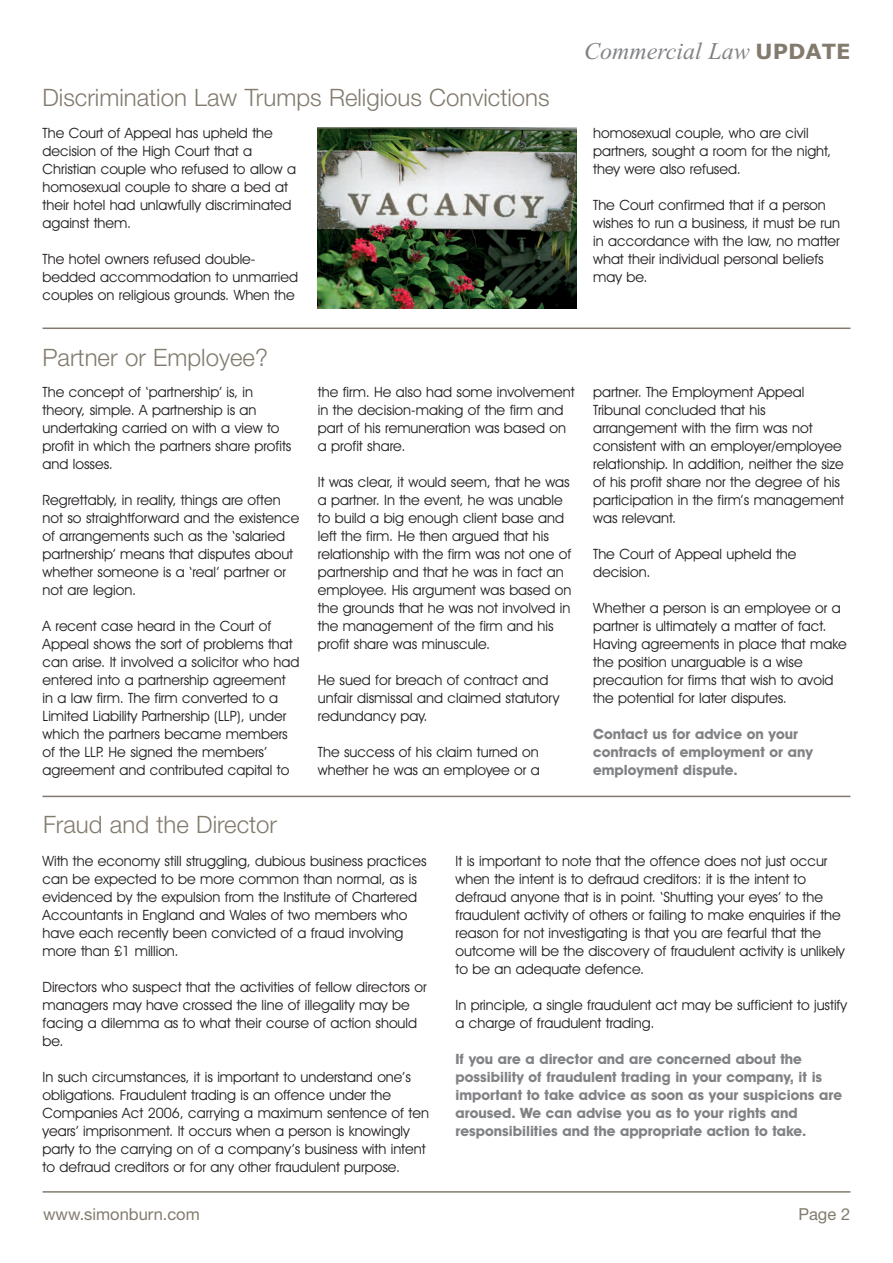
<style>
.page{position:relative;width:893px;height:1263px;background:#fff}
.page>*{position:absolute;margin:0;border:0;box-sizing:border-box;transform-origin:0 0}
.t1{font:300 24px "Helvetica Neue";color:#827b6e}
.t2{font:italic 24px "Times";color:#808285}
.t3{font:16.5px "Helvetica Neue";color:#827b6e}
.t4{font:14.25px/18px "Avant Garde IT Cby BT";color:#231f20}
.t5{font:700 14.25px/18px "Avant Garde IT Cby BT";color:#808285}
.s1{font-family:"Verdana";font-weight:700;font-style:normal;font-size:21px;color:#827b6e}
</style>
<div class="page">
<hr style="left:43px;top:1191px;width:807px;height:1px;background:#827b6e">
<hr style="left:43px;top:796px;width:807px;height:1px;background:#827b6e">
<hr style="left:43px;top:328px;width:807px;height:1px;background:#827b6e">
<img style="left:318px;top:128px;width:259px;height:180px">
<h1 class="t1" style="left:43px;top:82px;width:509px">Discrimination Law Trumps Religious Convictions</h1>
<p class="t4" style="left:43px;top:125px;width:255px">The Court of Appeal has upheld the decision of the High Court that a<br>Christian couple who refused to allow a homosexual couple to share a bed at their hotel had unlawfully discriminated against them.</p>
<p class="t4" style="left:43px;top:251px;width:257px">The hotel owners refused double&shy;bedded accommodation to unmarried couples on religious grounds. When the</p>
<h1 class="t2" style="left:584px;top:37px;width:268px">Commercial Law <span class="s1">UPDATE</span></h1>
<p class="t4" style="left:593px;top:125px;width:240px">homosexual couple, who are civil partners, sought a room for the night, they were also refused.</p>
<p class="t4" style="left:593px;top:197px;width:248px">The Court confirmed that if a person wishes to run a business, it must be run in accordance with the law, no matter what their individual personal beliefs may be.</p>
<h1 class="t1" style="left:43px;top:343px;width:227px">Partner or Employee?</h1>
<p class="t4" style="left:43px;top:384px;width:250px">The concept of ‘partnership’ is, in theory, simple. A partnership is an undertaking carried on with a view to profit in which the partners share profits and losses.</p>
<p class="t4" style="left:43px;top:492px;width:258px">Regrettably, in reality, things are often not so straightforward and the existence of arrangements such as the ‘salaried partnership’ means that disputes about whether someone is a ‘real’ partner or not are legion.</p>
<p class="t4" style="left:43px;top:618px;width:258px">A recent case heard in the Court of Appeal shows the sort of problems that can arise. It involved a solicitor who had entered into a partnership agreement in a law firm. The firm converted to a Limited Liability Partnership (LLP), under which the partners became members of the LLP. He signed the members’ agreement and contributed capital to</p>
<h1 class="t1" style="left:43px;top:810px;width:236px">Fraud and the Director</h1>
<p class="t4" style="left:318px;top:384px;width:258px">the firm. He also had some involvement in the decision-making of the firm and part of his remuneration was based on a profit share.</p>
<p class="t4" style="left:318px;top:474px;width:255px">It was clear, it would seem, that he was a partner. In the event, he was unable to build a big enough client base and left the firm. He then argued that his relationship with the firm was not one of partnership and that he was in fact an employee. His argument was based on the grounds that he was not involved in the management of the firm and his profit share was minuscule.</p>
<p class="t4" style="left:318px;top:672px;width:243px">He sued for breach of contract and unfair dismissal and claimed statutory redundancy pay.</p>
<p class="t4" style="left:318px;top:744px;width:224px">The success of his claim turned on whether he was an employee or a</p>
<p class="t4" style="left:593px;top:384px;width:252px">partner. The Employment Appeal Tribunal concluded that his arrangement with the firm was not consistent with an employer/employee relationship. In addition, neither the size of his profit share nor the degree of his participation in the firm’s management was relevant.</p>
<p class="t4" style="left:593px;top:546px;width:205px">The Court of Appeal upheld the decision.</p>
<p class="t4" style="left:593px;top:600px;width:255px">Whether a person is an employee or a partner is ultimately a matter of fact.<br>Having agreements in place that make the position unarguable is a wise precaution for firms that wish to avoid the potential for later disputes.</p>
<p class="t5" style="left:593px;top:726px;width:221px">Contact us for advice on your contracts of employment or any employment dispute.</p>
<p class="t4" style="left:43px;top:853px;width:386px">With the economy still struggling, dubious business practices can be expected to be more common than normal, as is evidenced by the expulsion from the Institute of Chartered Accountants in England and Wales of two members who have each recently been convicted of a fraud involving more than £1 million.</p>
<p class="t4" style="left:43px;top:979px;width:386px">Directors who suspect that the activities of fellow directors or managers may have crossed the line of illegality may be facing a dilemma as to what their course of action should be.</p>
<p class="t4" style="left:43px;top:1069px;width:388px">In such circumstances, it is important to understand one’s obligations. Fraudulent trading is an offence under the Companies Act 2006, carrying a maximum sentence of ten years’ imprisonment. It occurs when a person is knowingly party to the carrying on of a company’s business with intent to defraud creditors or for any other fraudulent purpose.</p>
<p class="t4" style="left:455px;top:853px;width:391px">It is important to note that the offence does not just occur when the intent is to defraud creditors: it is the intent to defraud anyone that is in point. ‘Shutting your eyes’ to the fraudulent activity of others or failing to make enquiries if the reason for not investigating is that you are fearful that the outcome will be the discovery of fraudulent activity is unlikely to be an adequate defence.</p>
<p class="t4" style="left:455px;top:997px;width:393px">In principle, a single fraudulent act may be sufficient to justify a charge of fraudulent trading.</p>
<p class="t5" style="left:455px;top:1051px;width:388px">If you are a director and are concerned about the possibility of fraudulent trading in your company, it is important to take advice as soon as your suspicions are aroused. We can advise you as to your rights and responsibilities and the appropriate action to take.</p>
<p class="t3" style="left:43px;top:1205px;width:158px">www.simonburn.com</p>
<p class="t3" style="left:798px;top:1205px;width:54px">Page 2</p>
</div>
